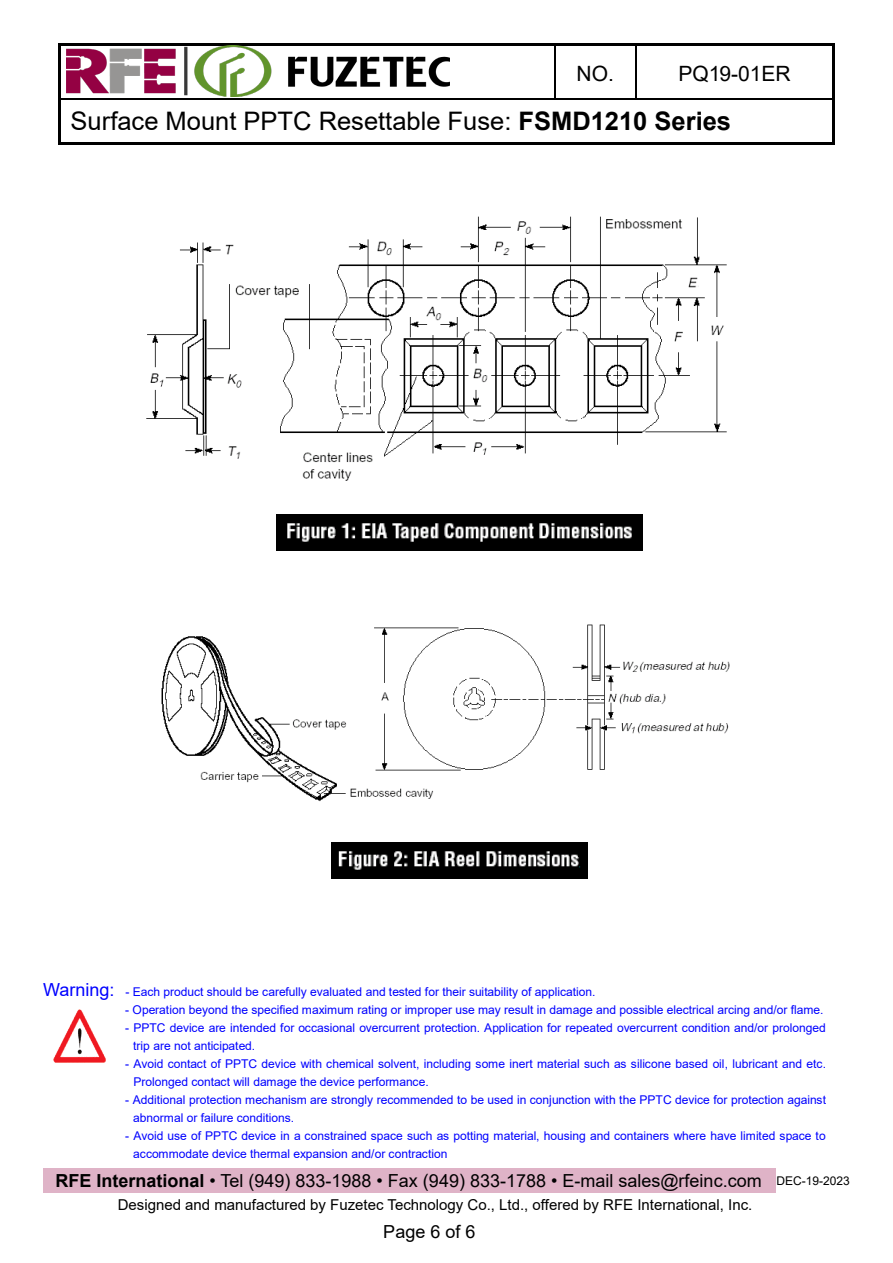
<style>
.page{position:relative;width:893px;height:1263px;background:#fff}
.page>*{position:absolute;margin:0;border:0;box-sizing:border-box;transform-origin:0 0}
.t1{font:25.5px "Arial";color:#000}
.t2{font:21px "Arial";color:#000}
.t3{font:18px "Arial";color:#000}
.t4{font:15px "Arial";color:#000}
.t5{font:12px/18px "Arial";letter-spacing:-.005em;color:#00f}
.t6{font:12px "Arial";color:#000}
.s1{font-weight:700}
.s2{font-size:18px}
</style>
<div class="page">
<img style="left:54px;top:1010px;width:52px;height:53px">
<div style="left:44px;top:1168px;width:732px;height:25px;background:#dfb3c7"></div>
<img style="left:146px;top:216px;width:581px;height:265px">
<img style="left:277px;top:514px;width:365px;height:36px">
<img style="left:161px;top:624px;width:569px;height:178px">
<img style="left:331px;top:842px;width:257px;height:36px">
<hr style="left:60px;top:43px;width:494px;height:2px;background:#000">
<hr style="left:556px;top:43px;width:80px;height:2px;background:#000">
<hr style="left:638px;top:43px;width:195px;height:2px;background:#000">
<hr style="left:58px;top:45px;width:2px;height:54px;background:#000">
<hr style="left:554px;top:45px;width:1px;height:54px;background:#000">
<hr style="left:636px;top:45px;width:1px;height:54px;background:#000">
<hr style="left:833px;top:45px;width:2px;height:54px;background:#000">
<hr style="left:60px;top:99px;width:494px;height:1px;background:#000">
<hr style="left:555px;top:99px;width:81px;height:1px;background:#000">
<hr style="left:637px;top:99px;width:64px;height:1px;background:#000">
<hr style="left:702px;top:99px;width:65px;height:1px;background:#000">
<hr style="left:768px;top:99px;width:65px;height:1px;background:#000">
<hr style="left:58px;top:100px;width:2px;height:42px;background:#000">
<hr style="left:60px;top:142px;width:494px;height:2px;background:#000">
<hr style="left:556px;top:142px;width:80px;height:2px;background:#000">
<hr style="left:638px;top:142px;width:63px;height:2px;background:#000">
<hr style="left:703px;top:142px;width:64px;height:2px;background:#000">
<hr style="left:769px;top:142px;width:64px;height:2px;background:#000">
<hr style="left:833px;top:100px;width:2px;height:42px;background:#000">
<img style="left:67px;top:46px;width:383px;height:51px">
<h2 class="t2" style="left:577px;top:59px;width:39px">NO.</h2>
<h2 class="t2" style="left:678px;top:59px;width:114px">PQ19-01ER</h2>
<h1 class="t1" style="left:71px;top:103px;width:662px">Surface Mount PPTC Resettable Fuse: <span class="s1">FSMD1210 Series</span></h1>
<p class="t5" style="left:43px;top:983px;width:554px"><span class="s2">Warning:</span> - Each product should be carefully evaluated and tested for their suitability of application.</p>
<p class="t5" style="left:125px;top:1001px;width:700px">- Operation beyond the specified maximum rating or improper use may result in damage and possible electrical arcing and/or flame.</p>
<p class="t5" style="left:133px;top:1019px;width:694px;text-indent:-8px">- PPTC device are intended for occasional overcurrent protection. Application for repeated overcurrent condition and/or prolonged trip are not anticipated.</p>
<p class="t5" style="left:133px;top:1055px;width:694px;text-indent:-8px">- Avoid contact of PPTC device with chemical solvent, including some inert material such as silicone based oil, lubricant and etc.<br>Prolonged contact will damage the device performance.</p>
<p class="t5" style="left:133px;top:1091px;width:694px;text-indent:-8px">- Additional protection mechanism are strongly recommended to be used in conjunction with the PPTC device for protection against abnormal or failure conditions.</p>
<p class="t5" style="left:133px;top:1127px;width:694px;text-indent:-8px">- Avoid use of PPTC device in a constrained space such as potting material, housing and containers where have limited space to accommodate device thermal expansion and/or contraction</p>
<p class="t6" style="left:777px;top:1172px;width:75px">DEC-19-2023</p>
<h3 class="t3" style="left:383px;top:1219px;width:94px">Page 6 of 6</h3>
<h3 class="t3" style="left:56px;top:1168px;width:708px"><span class="s1">RFE International</span> • Tel (949) 833-1988 • Fax (949) 833-1788 • E-mail sales@rfeinc.com</h3>
<p class="t4" style="left:118px;top:1195px;width:636px">Designed and manufactured by Fuzetec Technology Co., Ltd., offered by RFE International, Inc.</p>
</div>
